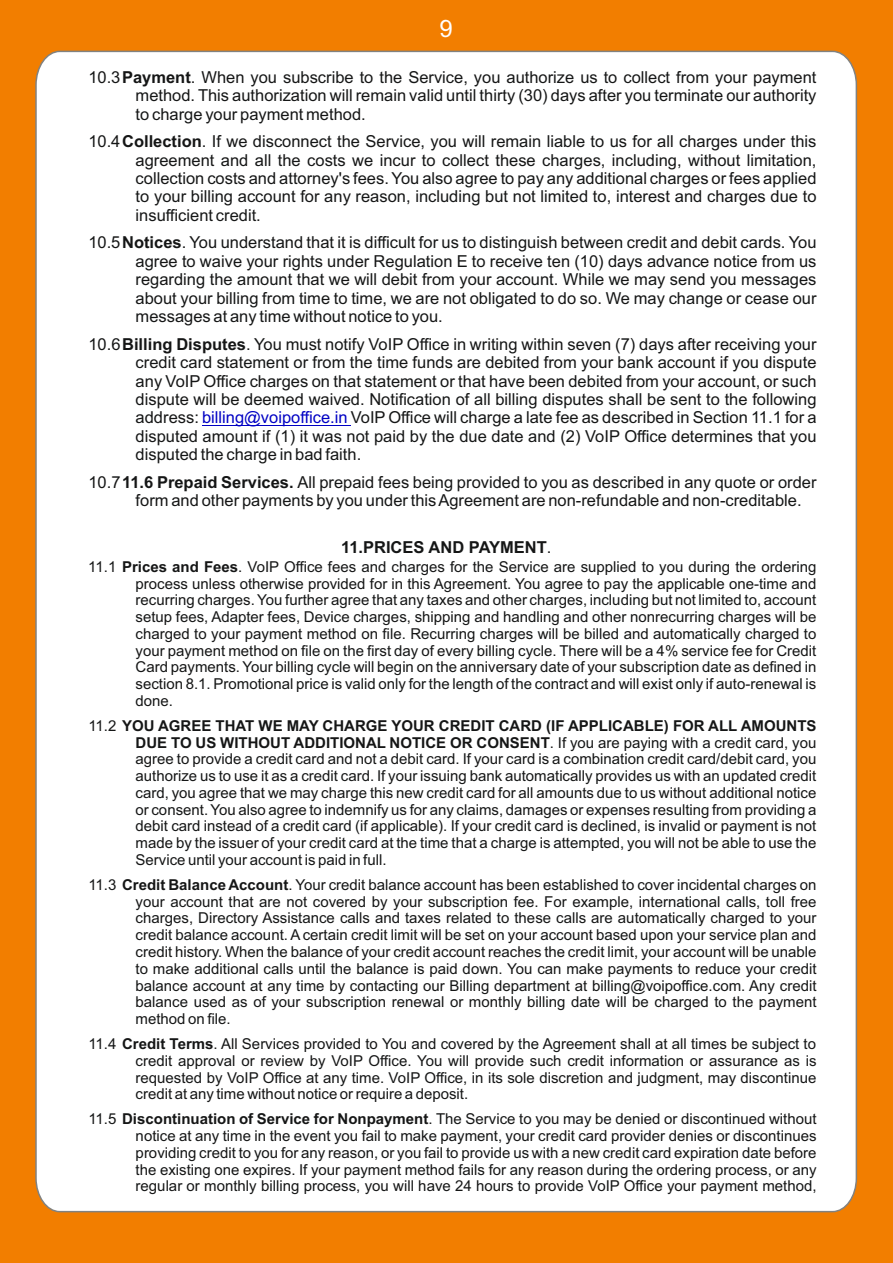
<style>
.page{position:relative;width:893px;height:1263px;background:#f27e00}
.page>*{position:absolute;margin:0;border:0;box-sizing:border-box;transform-origin:0 0}
.t1{font:24px "Arial";color:#fff}
.t2{font:16.5px/18.5px "Arial";color:#151616;text-align:justify}
.t3{font:700 16.5px "Arial";color:#151616}
.t4{font:15px/16.8px "Arial";color:#151616;text-align:justify}
.s1{font-weight:700}
.s2{color:#0000c4}
.s3{font-weight:400}
</style>
<div class="page">
<div style="left:35px;top:50px;width:823px;height:1163px;background:#fff"></div>
<hr style="left:202px;top:425px;width:133px;height:1px;background:#0000c4">
<svg style="left:335px;top:425px;width:16px;height:1px"></svg>
<h1 class="t1" style="left:440px;top:19px;width:15px">9</h1>
<p class="t2" style="left:136px;top:69px;width:682px;text-indent:-47px">10.3 <span class="s1">Payment</span>. When you subscribe to the Service, you authorize us to collect from your payment method. This authorization will remain valid until thirty (30) days after you terminate our authority to charge your payment method.</p>
<p class="t2" style="left:136px;top:134px;width:682px;text-indent:-47px">10.4 <span class="s1">Collection</span>. If we disconnect the Service, you will remain liable to us for all charges under this agreement and all the costs we incur to collect these charges, including, without limitation, collection costs and attorney's fees. You also agree to pay any additional charges or fees applied to your billing account for any reason, including but not limited to, interest and charges due to insufficient credit.</p>
<p class="t2" style="left:136px;top:235px;width:682px;text-indent:-47px">10.5 <span class="s1">Notices</span>. You understand that it is difficult for us to distinguish between credit and debit cards. You agree to waive your rights under Regulation E to receive ten (10) days advance notice from us regarding the amount that we will debit from your account. While we may send you messages about your billing from time to time, we are not obligated to do so. We may change or cease our messages at any time without notice to you.</p>
<p class="t2" style="left:136px;top:336px;width:682px;text-indent:-47px">10.6 <span class="s1">Billing Disputes</span>. You must notify VoIP Office in writing within seven (7) days after receiving your credit card statement or from the time funds are debited from your bank account if you dispute any VoIP Office charges on that statement or that have been debited from your account, or such dispute will be deemed waived. Notification of all billing disputes shall be sent to the following address: <span class="s2">billing@voipoffice.in</span> VoIP Office will charge a late fee as described in Section 11.1 for a disputed amount if (1) it was not paid by the due date and (2) VoIP Office determines that you disputed the charge in bad faith.</p>
<p class="t2" style="left:136px;top:474px;width:682px;text-indent:-47px">10.7 <span class="s1">11.6 Prepaid Services.</span> All prepaid fees being provided to you as described in any quote or order form and other payments by you under this Agreement are non-refundable and non-creditable.</p>
<p class="t3" style="left:341px;top:541px;width:212px">11. PRICES AND PAYMENT<span class="s3">.</span></p>
<p class="t4" style="left:136px;top:559px;width:683px;text-indent:-47px">11.1 <span class="s1">Prices and Fees</span>. VoIP Office fees and charges for the Service are supplied to you during the ordering process unless otherwise provided for in this Agreement. You agree to pay the applicable one-time and recurring charges. You further agree that any taxes and other charges, including but not limited to, account setup fees, Adapter fees, Device charges, shipping and handling and other nonrecurring charges will be charged to your payment method on file. Recurring charges will be billed and automatically charged to your payment method on file on the first day of every billing cycle. There will be a 4% service fee for Credit Card payments. Your billing cycle will begin on the anniversary date of your subscription date as defined in section 8.1. Promotional price is valid only for the length of the contract and will exist only if auto-renewal is done.</p>
<p class="t4" style="left:136px;top:718px;width:682px;text-indent:-47px">11.2 <span class="s1">YOU AGREE THAT WE MAY CHARGE YOUR CREDIT CARD (IF APPLICABLE) FOR ALL AMOUNTS DUE TO US WITHOUT ADDITIONAL NOTICE OR CONSENT</span>. If you are paying with a credit card, you agree to provide a credit card and not a debit card. If your card is a combination credit card/debit card, you authorize us to use it as a credit card. If your issuing bank automatically provides us with an updated credit card, you agree that we may charge this new credit card for all amounts due to us without additional notice or consent. You also agree to indemnify us for any claims, damages or expenses resulting from providing a debit card instead of a credit card (if applicable). If your credit card is declined, is invalid or payment is not made by the issuer of your credit card at the time that a charge is attempted, you will not be able to use the Service until your account is paid in full.</p>
<p class="t4" style="left:136px;top:878px;width:682px;text-indent:-47px">11.3 <span class="s1">Credit Balance Account</span>. Your credit balance account has been established to cover incidental charges on your account that are not covered by your subscription fee. For example, international calls, toll free charges, Directory Assistance calls and taxes related to these calls are automatically charged to your credit balance account. A certain credit limit will be set on your account based upon your service plan and credit history. When the balance of your credit account reaches the credit limit, your account will be unable to make additional calls until the balance is paid down. You can make payments to reduce your credit balance account at any time by contacting our Billing department at billing@voipoffice.com. Any credit balance used as of your subscription renewal or monthly billing date will be charged to the payment method on file.</p>
<p class="t4" style="left:136px;top:1037px;width:682px;text-indent:-47px">11.4 <span class="s1">Credit Terms</span>. All Services provided to You and covered by the Agreement shall at all times be subject to credit approval or review by VoIP Office. You will provide such credit information or assurance as is requested by VoIP Office at any time. VoIP Office, in its sole discretion and judgment, may discontinue credit at any time without notice or require a deposit.</p>
<p class="t4" style="left:136px;top:1112px;width:682px;text-indent:-47px">11.5 <span class="s1">Discontinuation of Service for Nonpayment</span>. The Service to you may be denied or discontinued without notice at any time in the event you fail to make payment, your credit card provider denies or discontinues providing credit to you for any reason, or you fail to provide us with a new credit card expiration date before the existing one expires. If your payment method fails for any reason during the ordering process, or any regular or monthly billing process, you will have 24 hours to provide VoIP Office your payment method,</p>
</div>
